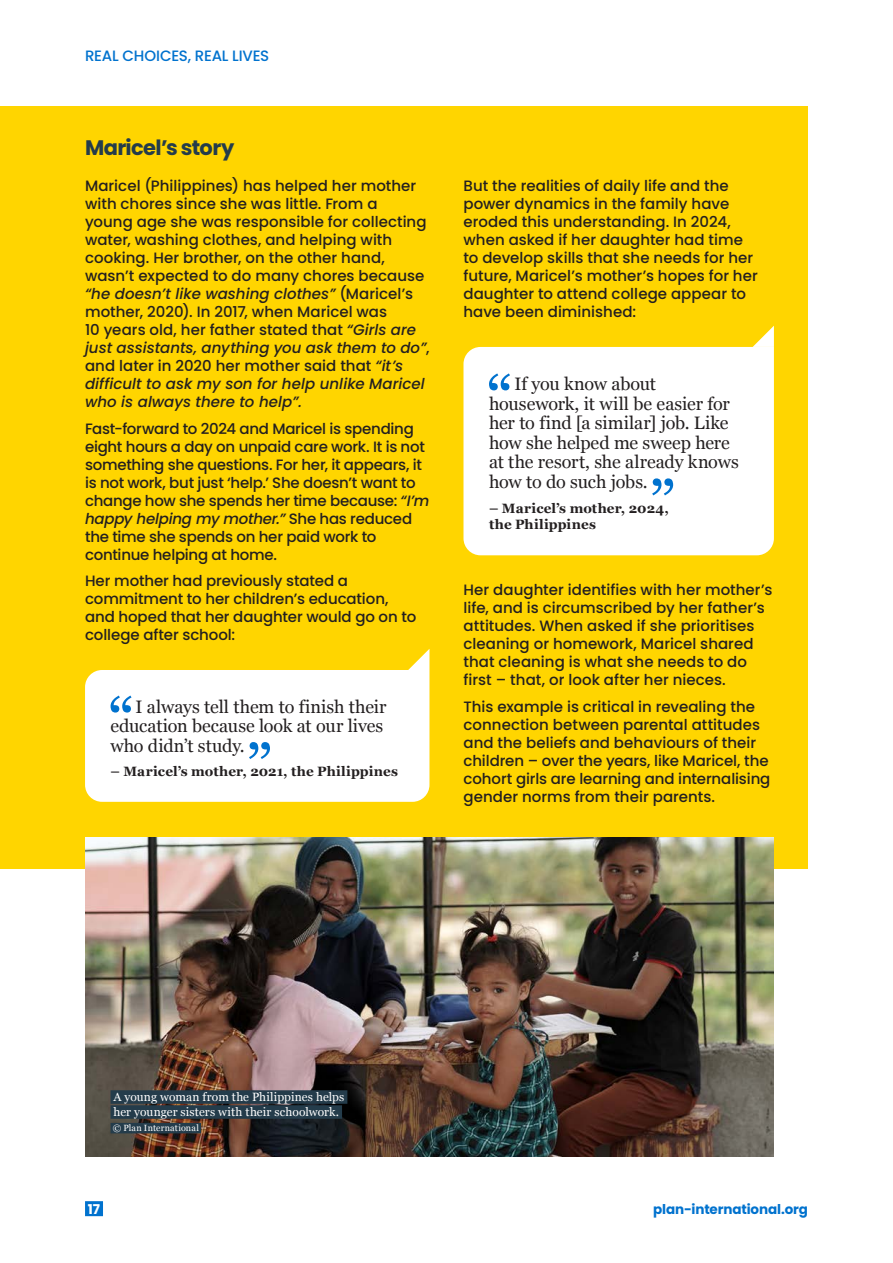
<style>
.page{position:relative;width:893px;height:1263px;background:#fff}
.page>*{position:absolute;margin:0;border:0;box-sizing:border-box;transform-origin:0 0}
.subkoppe{font:700 21px "Poppins";letter-spacing:-.035em;color:#243c4b}
.quote{font:18px/19.5px "Georgia";letter-spacing:-.01em;color:#231f20}
.poppins_body{font:500 15px/18px "Poppins";color:#231f20}
.poppins_body-2{font:500 15px/18px "Poppins";letter-spacing:-.02em;color:#231f20}
.t1{font:500 15px "Poppins";letter-spacing:-.015em;color:#0072ce}
.quotee{font:700 13.5px/16.2px "Georgia";letter-spacing:.005em;color:#231f20}
.t2{font:700 13.5px "Poppins";letter-spacing:-.01em;color:#0072ce}
.t3{font:700 13.5px "Poppins";color:#fff}
.photo{font:12px/15px "Georgia";letter-spacing:.005em;color:#fff}
.photo_copyright{font:9px "Georgia";letter-spacing:.02em;color:#fff}
.s1{font-style:italic}
</style>
<div class="page">
<div style="left:85px;top:1201px;width:18px;height:15px;background:#0072ce"></div>
<div style="left:0;top:106px;width:808px;height:762px;background:#ffd500"></div>
<img style="left:85px;top:838px;width:689px;height:319px">
<div style="left:85px;top:670px;width:344px;height:132px;background:#fff"></div>
<svg style="left:111px;top:695px;width:21px;height:17px"></svg>
<svg style="left:249px;top:742px;width:21px;height:17px"></svg>
<svg style="left:408px;top:649px;width:21px;height:21px"></svg>
<div style="left:463px;top:347px;width:311px;height:208px;background:#fff"></div>
<svg style="left:489px;top:373px;width:21px;height:17px"></svg>
<svg style="left:652px;top:478px;width:21px;height:17px"></svg>
<svg style="left:753px;top:326px;width:21px;height:21px"></svg>
<div style="left:111px;top:1090px;width:236px;height:14px;background:#243c4b"></div>
<div style="left:111px;top:1105px;width:231px;height:14px;background:#243c4b"></div>
<div style="left:111px;top:1123px;width:90px;height:10px;background:#243c4b"></div>
<p class="t1" style="left:85px;top:47px;width:186px">REAL CHOICES, REAL LIVES</p>
<p class="subkoppe" style="left:85px;top:135px;width:151px">Maricel’s story</p>
<p class="poppins_body" style="left:85px;top:177px;width:346px">Maricel (Philippines) has helped her mother with chores since she was little. From a<br>young age she was responsible for collecting water, washing clothes, and helping with cooking. Her brother, on the other hand, wasn’t expected to do many chores because <span class="s1">“he doesn’t like washing clothes”</span> (Maricel’s mother, 2020). In 2017, when Maricel was<br>10 years old, her father stated that <span class="s1">“Girls are just assistants, anything you ask them to do”</span>, and later in 2020 her mother said that <span class="s1">“it’s difficult to ask my son for help unlike Maricel who is always there to help”.</span></p>
<p class="poppins_body-2" style="left:85px;top:419px;width:346px">Fast-forward to 2024 and Maricel is spending eight hours a day on unpaid care work. It is not something she questions. For her, it appears, it is not work, but just ‘help.’ She doesn’t want to change how she spends her time because: <span class="s1">“I’m happy helping my mother.”</span> She has reduced the time she spends on her paid work to continue helping at home.</p>
<p class="poppins_body" style="left:85px;top:572px;width:333px">Her mother had previously stated a commitment to her children’s education, and hoped that her daughter would go on to college after school:</p>
<p class="quote" style="left:111px;top:696px;width:278px;text-indent:25px">I always tell them to finish their education because look at our lives who didn’t study.</p>
<p class="quotee" style="left:111px;top:763px;width:289px">– Maricel’s mother, 2021, the Philippines</p>
<p class="poppins_body" style="left:463px;top:177px;width:296px">But the realities of daily life and the power dynamics in the family have eroded this understanding. In 2024, when asked if her daughter had time to develop skills that she needs for her future, Maricel’s mother’s hopes for her daughter to attend college appear to have been diminished:</p>
<p class="quote" style="left:489px;top:374px;width:251px;text-indent:25px">If you know about housework, it will be easier for her to find [a similar] job. Like how she helped me sweep here at the resort, she already knows how to do such jobs.</p>
<p class="quotee" style="left:489px;top:499px;width:181px">– Maricel’s mother, 2024, the Philippines</p>
<p class="poppins_body" style="left:463px;top:581px;width:310px">Her daughter identifies with her mother’s life, and is circumscribed by her father’s attitudes. When asked if she prioritises cleaning or homework, Maricel shared that cleaning is what she needs to do first – that, or look after her nieces.</p>
<p class="poppins_body" style="left:463px;top:698px;width:308px">This example is critical in revealing the connection between parental attitudes and the beliefs and behaviours of their children – over the years, like Maricel, the cohort girls are learning and internalising gender norms from their parents.</p>
<p class="photo" style="left:113px;top:1089px;width:233px">A young woman from the Philippines helps her younger sisters with their schoolwork.</p>
<p class="photo_copyright" style="left:113px;top:1121px;width:88px">© Plan International</p>
<p class="t3" style="left:88px;top:1201px;width:14px">17</p>
<p class="t2" style="left:653px;top:1201px;width:156px">plan-international.org</p>
</div>
